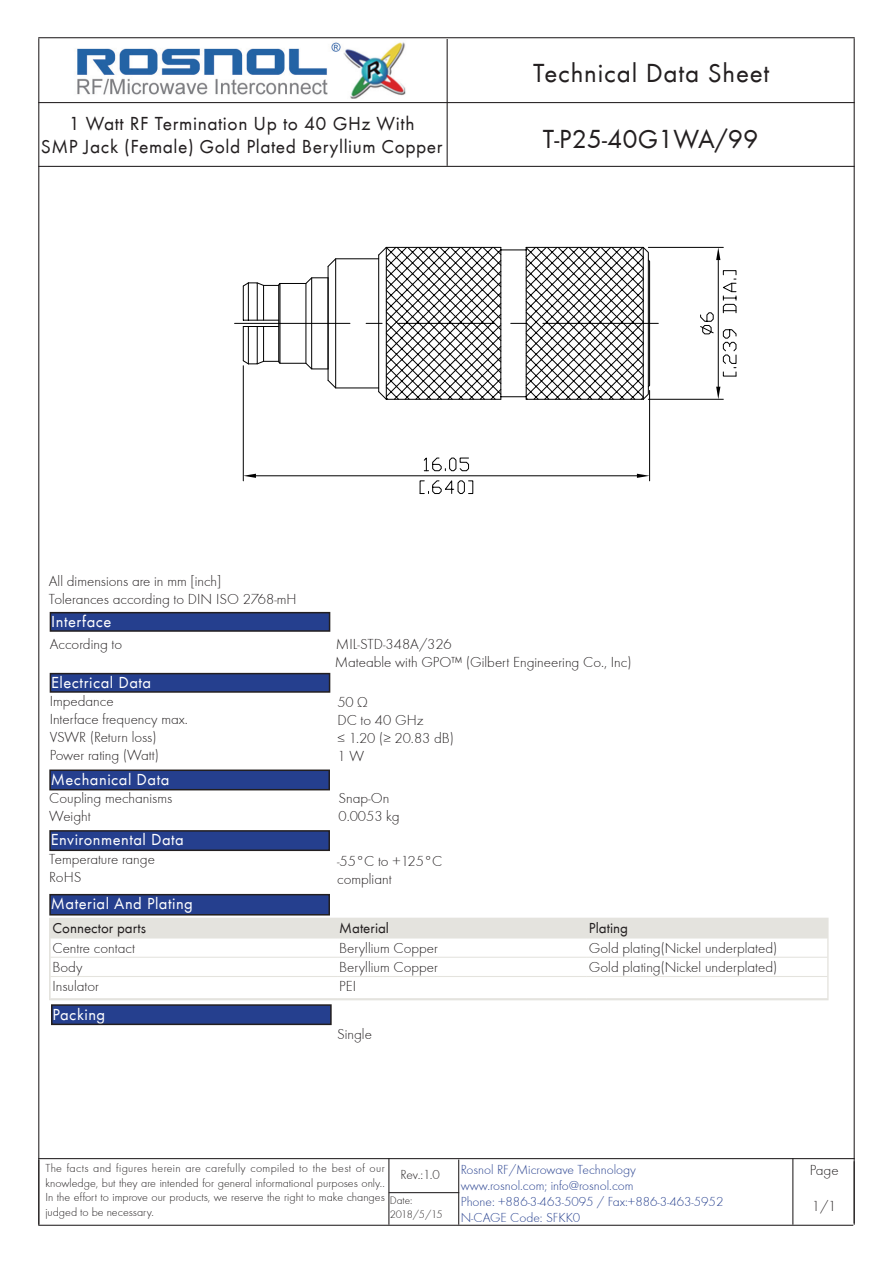
<style>
.page{position:relative;width:893px;height:1263px;background:#fff}
.page>*{position:absolute;margin:0;border:0;box-sizing:border-box;transform-origin:0 0}
.t1{font:27px "Futura T";letter-spacing:.03em;color:#231f20}
.t2{font:27px "Futura T";color:#231f20}
.t3{font:19.5px "Futura T";letter-spacing:.025em;color:#231f20}
.t4{font:16.5px "Futura T";letter-spacing:.03em;color:#fff}
.t5{font:15px "Futura T Ligh";color:#231f20}
.t6{font:15px "Futura T";color:#231f20}
.t7{font:13.5px "Futura T Ligh";color:#253f8e}
.t8{font:13.5px "Futura T Ligh";color:#231f20}
.t9{font:12px/14.4px "Futura T Ligh";color:#231f20;text-align:justify}
.t10{font:11.25px "Futura T Ligh";color:#231f20}
</style>
<div class="page">
<hr style="left:38px;top:166px;width:817px;height:1px;background:#231f20">
<hr style="left:38px;top:102px;width:817px;height:1px;background:#231f20">
<div style="left:50px;top:674px;width:280px;height:18px;background:#253f8e"></div>
<div style="left:50px;top:673px;width:280px;height:20px;border:2px solid #231f20"></div>
<div style="left:50px;top:770px;width:279px;height:20px;background:#253f8e"></div>
<div style="left:49px;top:769px;width:281px;height:21px;border:2px solid #231f20"></div>
<div style="left:50px;top:831px;width:279px;height:19px;background:#253f8e"></div>
<div style="left:49px;top:830px;width:281px;height:21px;border:2px solid #231f20"></div>
<div style="left:52px;top:1005px;width:279px;height:19px;background:#253f8e"></div>
<div style="left:51px;top:1004px;width:281px;height:21px;border:2px solid #231f20"></div>
<div style="left:50px;top:895px;width:279px;height:20px;background:#253f8e"></div>
<div style="left:49px;top:894px;width:281px;height:21px;border:2px solid #231f20"></div>
<hr style="left:38px;top:37px;width:817px;height:1px;background:#231f20">
<hr style="left:388px;top:1158px;width:1px;height:67px;background:#231f20">
<hr style="left:38px;top:1158px;width:817px;height:1px;background:#231f20">
<hr style="left:38px;top:38px;width:1px;height:1187px;background:#231f20">
<hr style="left:854px;top:38px;width:1px;height:1185px;background:#231f20">
<hr style="left:38px;top:1225px;width:815px;height:1px;background:#231f20">
<hr style="left:389px;top:1192px;width:70px;height:1px;background:#231f20">
<hr style="left:854px;top:1161px;width:1px;height:64px;background:#231f20">
<hr style="left:458px;top:1159px;width:1px;height:66px;background:#231f20">
<hr style="left:792px;top:1158px;width:1px;height:67px;background:#231f20">
<hr style="left:447px;top:39px;width:1px;height:127px;background:#231f20">
<div style="left:50px;top:613px;width:280px;height:18px;background:#253f8e"></div>
<div style="left:50px;top:612px;width:280px;height:20px;border:2px solid #231f20"></div>
<div style="left:50px;top:918px;width:778px;height:82px;background:#e4e3de"></div>
<div style="left:51px;top:938px;width:776px;height:60px;background:#fff"></div>
<hr style="left:50px;top:957px;width:287px;height:1px;background:#e4e3de">
<hr style="left:337px;top:957px;width:250px;height:1px;background:#e4e3de">
<hr style="left:587px;top:957px;width:240px;height:1px;background:#e4e3de">
<hr style="left:50px;top:976px;width:287px;height:1px;background:#e4e3de">
<hr style="left:337px;top:976px;width:250px;height:1px;background:#e4e3de">
<hr style="left:587px;top:976px;width:240px;height:1px;background:#e4e3de">
<img style="left:77px;top:42px;width:329px;height:57px">
<hr style="left:543px;top:323px;width:115px;height:1px;background:#000">
<hr style="left:243px;top:366px;width:1px;height:115px;background:#000">
<hr style="left:649px;top:390px;width:1px;height:91px;background:#000">
<hr style="left:256px;top:475px;width:381px;height:1px;background:#000">
<svg style="left:243px;top:474px;width:13px;height:4px"></svg>
<svg style="left:637px;top:474px;width:13px;height:4px"></svg>
<svg style="left:424px;top:457px;width:45px;height:14px"></svg>
<svg style="left:420px;top:480px;width:45px;height:14px"></svg>
<svg style="left:234px;top:247px;width:416px;height:153px"></svg>
<hr style="left:306px;top:283px;width:1px;height:40px;background:#000">
<hr style="left:648px;top:399px;width:75px;height:1px;background:#000">
<hr style="left:648px;top:247px;width:75px;height:1px;background:#000">
<hr style="left:718px;top:260px;width:1px;height:127px;background:#000">
<svg style="left:716px;top:387px;width:4px;height:12px"></svg>
<svg style="left:716px;top:247px;width:4px;height:13px"></svg>
<svg style="left:700px;top:312px;width:14px;height:22px"></svg>
<svg style="left:723px;top:329px;width:14px;height:47px"></svg>
<svg style="left:722px;top:279px;width:15px;height:34px"></svg>
<div style="left:723px;top:270px;width:13px;height:5px;border:1px solid #000"></div>
<p class="t3" style="left:69px;top:112px;width:347px">1 Watt RF Termination Up to 40 GHz With</p>
<p class="t3" style="left:41px;top:136px;width:403px">SMP Jack (Female) Gold Plated Beryllium Copper</p>
<p class="t1" style="left:533px;top:58px;width:238px">Technical Data Sheet</p>
<p class="t2" style="left:543px;top:123px;width:217px">T-P25-40G1WA/99</p>
<p class="t5" style="left:49px;top:573px;width:174px">All dimensions are in mm [inch]</p>
<p class="t5" style="left:49px;top:591px;width:249px">Tolerances according to DIN ISO 2768-mH</p>
<p class="t4" style="left:51px;top:612px;width:62px">Interface</p>
<p class="t5" style="left:50px;top:635px;width:74px">According to</p>
<p class="t5" style="left:336px;top:635px;width:117px">MIL-STD-348A/326</p>
<p class="t5" style="left:335px;top:653px;width:298px">Mateable with GPO™ (Gilbert Engineering Co., Inc)</p>
<p class="t4" style="left:51px;top:673px;width:102px">Electrical Data</p>
<p class="t5" style="left:50px;top:693px;width:65px">Impedance</p>
<p class="t5" style="left:50px;top:711px;width:140px">Interface frequency max.</p>
<p class="t5" style="left:50px;top:729px;width:108px">VSWR (Return loss)</p>
<p class="t5" style="left:50px;top:747px;width:111px">Power rating (Watt)</p>
<p class="t5" style="left:49px;top:790px;width:124px">Coupling mechanisms</p>
<p class="t5" style="left:49px;top:808px;width:43px">Weight</p>
<p class="t4" style="left:51px;top:830px;width:135px">Environmental Data</p>
<p class="t5" style="left:49px;top:851px;width:107px">Temperature range</p>
<p class="t5" style="left:49px;top:869px;width:34px">RoHS</p>
<p class="t4" style="left:51px;top:770px;width:120px">Mechanical Data</p>
<p class="t4" style="left:51px;top:894px;width:144px">Material And Plating</p>
<p class="t5" style="left:337px;top:694px;width:32px">50 Ω</p>
<p class="t5" style="left:337px;top:712px;width:88px">DC to 40 GHz</p>
<p class="t5" style="left:337px;top:730px;width:118px">≤ 1.20 (≥ 20.83 dB)</p>
<p class="t5" style="left:337px;top:748px;width:28px">1 W</p>
<p class="t5" style="left:338px;top:790px;width:52px">Snap-On</p>
<p class="t5" style="left:338px;top:808px;width:63px">0.0053 kg</p>
<p class="t5" style="left:337px;top:852px;width:107px">-55°C to +125°C</p>
<p class="t5" style="left:337px;top:870px;width:56px">compliant</p>
<p class="t6" style="left:53px;top:920px;width:95px">Connector parts</p>
<p class="t6" style="left:339px;top:920px;width:51px">Material</p>
<p class="t6" style="left:589px;top:920px;width:41px">Plating</p>
<p class="t5" style="left:53px;top:939px;width:84px">Centre contact</p>
<p class="t5" style="left:339px;top:939px;width:100px">Beryllium Copper</p>
<p class="t5" style="left:589px;top:939px;width:190px">Gold plating(Nickel underplated)</p>
<p class="t5" style="left:53px;top:959px;width:31px">Body</p>
<p class="t5" style="left:339px;top:959px;width:100px">Beryllium Copper</p>
<p class="t5" style="left:589px;top:959px;width:190px">Gold plating(Nickel underplated)</p>
<p class="t5" style="left:53px;top:978px;width:48px">Insulator</p>
<p class="t5" style="left:339px;top:978px;width:18px">PEI</p>
<p class="t4" style="left:53px;top:1005px;width:54px">Packing</p>
<p class="t5" style="left:337px;top:1026px;width:36px">Single</p>
<p class="t9" style="left:45px;top:1161px;width:341px">The facts and figures herein are carefully compiled to the best of our knowledge, but they are intended for general informational purposes only..<br>In the effort to improve our products, we reserve the right to make changes judged to be necessary.</p>
<p class="t8" style="left:401px;top:1167px;width:41px">Rev.:1.0</p>
<p class="t10" style="left:390px;top:1194px;width:24px">Date:</p>
<p class="t10" style="left:390px;top:1208px;width:54px">2018/5/15</p>
<p class="t7" style="left:461px;top:1162px;width:177px">Rosnol RF/Microwave Technology</p>
<p class="t7" style="left:461px;top:1178px;width:175px">www.rosnol.com; info@rosnol.com</p>
<p class="t7" style="left:461px;top:1194px;width:264px">Phone: +886-3-463-5095 / Fax:+886-3-463-5952</p>
<p class="t7" style="left:461px;top:1210px;width:121px">N-CAGE Code: SFKK0</p>
<p class="t5" style="left:810px;top:1162px;width:30px">Page</p>
<p class="t5" style="left:812px;top:1198px;width:26px">1/1</p>
</div>
